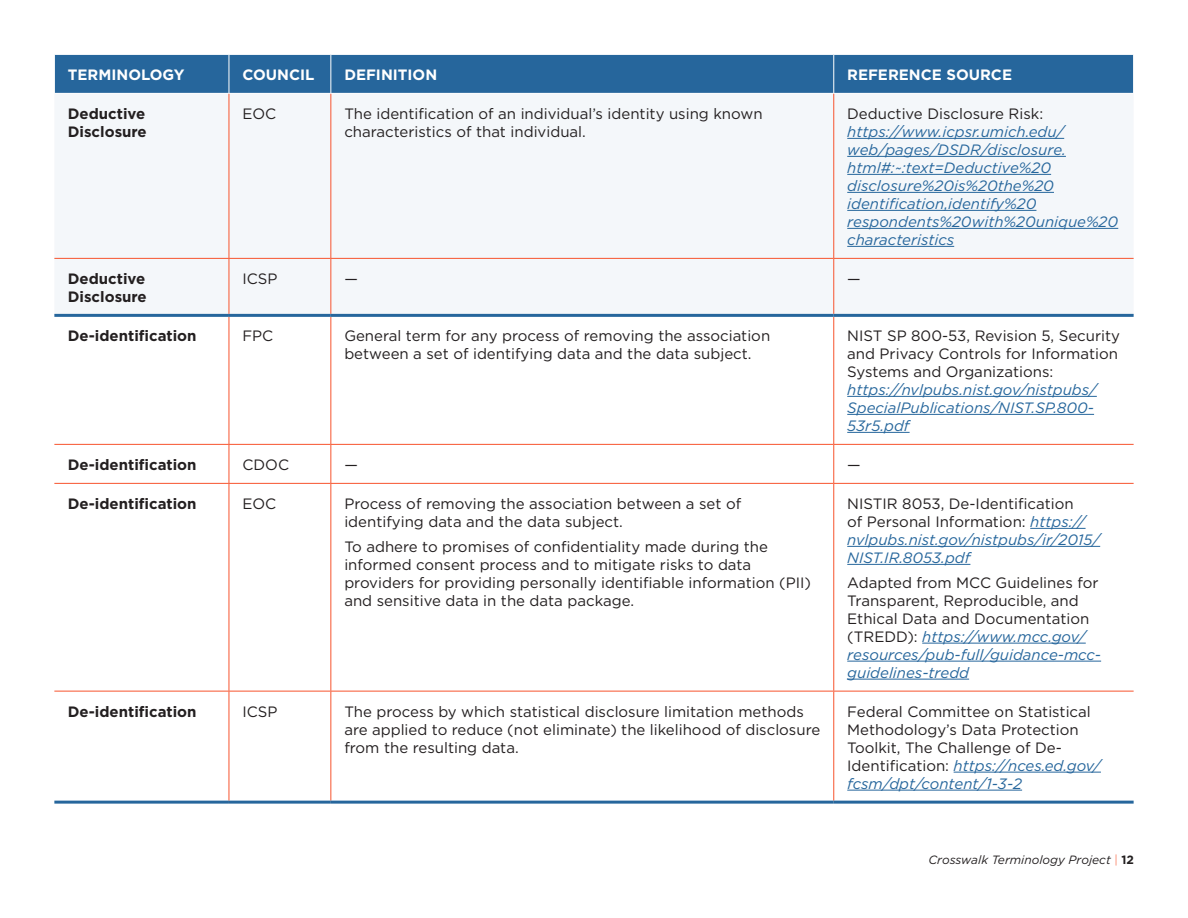
<style>
.page{position:relative;width:1188px;height:918px;background:#fff}
.page>*{position:absolute;margin:0;border:0;box-sizing:border-box;transform-origin:0 0}
.P_-_TR{font:15px/18px "Gotham";color:#231f20}
.P_-_TR-2{font:italic 15px/18px "Gotham";color:#26669c}
.P_-_TD_Left_Column{font:700 15px/18px "Gotham";color:#231f20}
.t1{font:700 15px "Gotham";color:#fff}
.t2{font:italic 12px "Gotham";color:#231f20}
.s1{font-style:normal;color:#231f20}
.s2{font-style:italic;color:#26669c}
.s3{font-weight:300;font-style:normal;color:#f7542e}
.s4{font-weight:700;font-style:normal}
</style>
<div class="page">
<div style="left:55px;top:55px;width:1078px;height:38px;background:#26669c"></div>
<div style="left:54px;top:94px;width:1080px;height:220px;background:#f4f7fa"></div>
<svg style="left:54px;top:317px;width:1080px;height:484px"></svg>
<hr style="left:330px;top:55px;width:1px;height:38px;background:#fff">
<hr style="left:833px;top:55px;width:1px;height:38px;background:#fff">
<hr style="left:330px;top:317px;width:1px;height:127px;background:#f7542e">
<hr style="left:833px;top:317px;width:1px;height:127px;background:#f7542e">
<hr style="left:229px;top:444px;width:102px;height:1px;background:#f7542e">
<hr style="left:331px;top:444px;width:503px;height:1px;background:#f7542e">
<hr style="left:330px;top:445px;width:1px;height:38px;background:#f7542e">
<hr style="left:834px;top:444px;width:300px;height:1px;background:#f7542e">
<hr style="left:833px;top:445px;width:1px;height:38px;background:#f7542e">
<hr style="left:229px;top:483px;width:102px;height:1px;background:#f7542e">
<hr style="left:331px;top:483px;width:503px;height:1px;background:#f7542e">
<hr style="left:330px;top:484px;width:1px;height:207px;background:#f7542e">
<hr style="left:834px;top:483px;width:300px;height:1px;background:#f7542e">
<hr style="left:833px;top:484px;width:1px;height:207px;background:#f7542e">
<hr style="left:229px;top:691px;width:102px;height:1px;background:#f7542e">
<hr style="left:331px;top:691px;width:503px;height:1px;background:#f7542e">
<hr style="left:330px;top:691px;width:1px;height:110px;background:#f7542e">
<hr style="left:834px;top:691px;width:300px;height:1px;background:#f7542e">
<hr style="left:833px;top:691px;width:1px;height:110px;background:#f7542e">
<hr style="left:229px;top:55px;width:1px;height:38px;background:#fff">
<hr style="left:229px;top:801px;width:102px;height:3px;background:#26669c">
<hr style="left:331px;top:801px;width:503px;height:3px;background:#26669c">
<hr style="left:834px;top:801px;width:300px;height:3px;background:#26669c">
<hr style="left:54px;top:258px;width:175px;height:1px;background:#f7542e">
<hr style="left:54px;top:314px;width:175px;height:3px;background:#26669c">
<hr style="left:229px;top:317px;width:1px;height:127px;background:#f7542e">
<hr style="left:54px;top:444px;width:175px;height:1px;background:#f7542e">
<hr style="left:229px;top:445px;width:1px;height:38px;background:#f7542e">
<hr style="left:54px;top:483px;width:175px;height:1px;background:#f7542e">
<hr style="left:229px;top:484px;width:1px;height:207px;background:#f7542e">
<hr style="left:54px;top:691px;width:175px;height:1px;background:#f7542e">
<hr style="left:229px;top:691px;width:1px;height:110px;background:#f7542e">
<hr style="left:54px;top:801px;width:175px;height:3px;background:#26669c">
<hr style="left:229px;top:94px;width:1px;height:164px;background:#f7542e">
<hr style="left:330px;top:94px;width:1px;height:164px;background:#f7542e">
<hr style="left:833px;top:94px;width:1px;height:164px;background:#f7542e">
<hr style="left:834px;top:258px;width:300px;height:1px;background:#f7542e">
<hr style="left:834px;top:314px;width:300px;height:3px;background:#26669c">
<hr style="left:229px;top:259px;width:1px;height:55px;background:#f7542e">
<hr style="left:229px;top:258px;width:102px;height:1px;background:#f7542e">
<hr style="left:331px;top:258px;width:503px;height:1px;background:#f7542e">
<hr style="left:330px;top:259px;width:1px;height:55px;background:#f7542e">
<hr style="left:833px;top:259px;width:1px;height:55px;background:#f7542e">
<hr style="left:229px;top:314px;width:102px;height:3px;background:#26669c">
<hr style="left:331px;top:314px;width:503px;height:3px;background:#26669c">
<hr style="left:847px;top:138px;width:217px;height:1px;background:#26669c">
<hr style="left:847px;top:156px;width:219px;height:1px;background:#26669c">
<hr style="left:847px;top:174px;width:204px;height:1px;background:#26669c">
<hr style="left:847px;top:192px;width:207px;height:1px;background:#26669c">
<hr style="left:847px;top:210px;width:189px;height:1px;background:#26669c">
<hr style="left:847px;top:228px;width:271px;height:1px;background:#26669c">
<hr style="left:847px;top:246px;width:107px;height:1px;background:#26669c">
<hr style="left:847px;top:396px;width:250px;height:1px;background:#26669c">
<hr style="left:847px;top:414px;width:247px;height:1px;background:#26669c">
<hr style="left:847px;top:432px;width:63px;height:1px;background:#26669c">
<hr style="left:1030px;top:528px;width:56px;height:1px;background:#26669c">
<hr style="left:847px;top:546px;width:253px;height:1px;background:#26669c">
<hr style="left:847px;top:564px;width:123px;height:1px;background:#26669c">
<hr style="left:922px;top:643px;width:164px;height:1px;background:#26669c">
<hr style="left:847px;top:661px;width:254px;height:1px;background:#26669c">
<hr style="left:847px;top:679px;width:122px;height:1px;background:#26669c">
<hr style="left:954px;top:772px;width:147px;height:1px;background:#26669c">
<hr style="left:847px;top:790px;width:175px;height:1px;background:#26669c">
<p class="t1" style="left:68px;top:65px;width:118px">TERMINOLOGY</p>
<p class="t1" style="left:242px;top:65px;width:74px">COUNCIL</p>
<p class="t1" style="left:344px;top:65px;width:94px">DEFINITION</p>
<p class="t1" style="left:847px;top:65px;width:166px">REFERENCE SOURCE</p>
<p class="P_-_TD_Left_Column" style="left:68px;top:104px;width:80px">Deductive<br>Disclosure</p>
<p class="P_-_TR" style="left:242px;top:104px;width:35px">EOC</p>
<p class="P_-_TR" style="left:344px;top:104px;width:420px">The identification of an individual’s identity using known characteristics of that individual.</p>
<p class="P_-_TR-2" style="left:847px;top:104px;width:273px"><span class="s1">Deductive Disclosure Risk: </span>https://www.icpsr.umich.edu/ web/pages/DSDR/disclosure. html#:~:text=Deductive%20 disclosure%20is%20the%20 identification,identify%20 respondents%20with%20unique%20 characteristics</p>
<p class="P_-_TD_Left_Column" style="left:68px;top:269px;width:80px">Deductive<br>Disclosure</p>
<p class="P_-_TR" style="left:242px;top:269px;width:37px">ICSP</p>
<p class="P_-_TR" style="left:344px;top:269px;width:15px">—</p>
<p class="P_-_TR" style="left:847px;top:269px;width:15px">—</p>
<p class="P_-_TD_Left_Column" style="left:68px;top:326px;width:130px">De-identification</p>
<p class="P_-_TR" style="left:242px;top:326px;width:32px">FPC</p>
<p class="P_-_TR" style="left:344px;top:326px;width:427px">General term for any process of removing the association between a set of identifying data and the data subject.</p>
<p class="P_-_TR" style="left:847px;top:326px;width:274px">NIST SP 800-53, Revision 5, Security and Privacy Controls for Information<br>Systems and Organizations: <span class="s2">https://nvlpubs.nist.gov/nistpubs/<br>SpecialPublications/NIST.SP.800-<br>53r5.pdf</span></p>
<p class="P_-_TD_Left_Column" style="left:68px;top:455px;width:130px">De-identification</p>
<p class="P_-_TR" style="left:242px;top:455px;width:48px">CDOC</p>
<p class="P_-_TR" style="left:344px;top:455px;width:15px">—</p>
<p class="P_-_TR" style="left:847px;top:455px;width:15px">—</p>
<p class="P_-_TD_Left_Column" style="left:68px;top:494px;width:130px">De-identification</p>
<p class="P_-_TR" style="left:242px;top:494px;width:35px">EOC</p>
<p class="P_-_TR" style="left:344px;top:494px;width:398px">Process of removing the association between a set of identifying data and the data subject.</p>
<p class="P_-_TR" style="left:344px;top:537px;width:468px">To adhere to promises of confidentiality made during the informed consent process and to mitigate risks to data providers for providing personally identifiable information (PII) and sensitive data in the data package.</p>
<p class="P_-_TR-2" style="left:847px;top:494px;width:254px"><span class="s1">NISTIR 8053, De-Identification<br>of Personal Information:</span> https:// nvlpubs.nist.gov/nistpubs/ir/2015/<br>NIST.IR.8053.pdf</p>
<p class="P_-_TR" style="left:847px;top:573px;width:255px">Adapted from MCC Guidelines for<br>Transparent, Reproducible, and<br>Ethical Data and Documentation (TREDD): <span class="s2">https://www.mcc.gov/ resources/pub-full/guidance-mcc&shy;guidelines-tredd</span></p>
<p class="P_-_TD_Left_Column" style="left:68px;top:702px;width:130px">De-identification</p>
<p class="P_-_TR" style="left:242px;top:702px;width:37px">ICSP</p>
<p class="P_-_TR" style="left:344px;top:702px;width:477px">The process by which statistical disclosure limitation methods are applied to reduce (not eliminate) the likelihood of disclosure from the resulting data.</p>
<p class="P_-_TR" style="left:847px;top:702px;width:255px">Federal Committee on Statistical<br>Methodology’s Data Protection<br>Toolkit, The Challenge of De-<br>Identification: <span class="s2">https://nces.ed.gov/ fcsm/dpt/content/1-3-2</span></p>
<p class="t2" style="left:928px;top:852px;width:207px">Crosswalk Terminology Project <span class="s3">|</span> <span class="s4">12</span></p>
</div>
